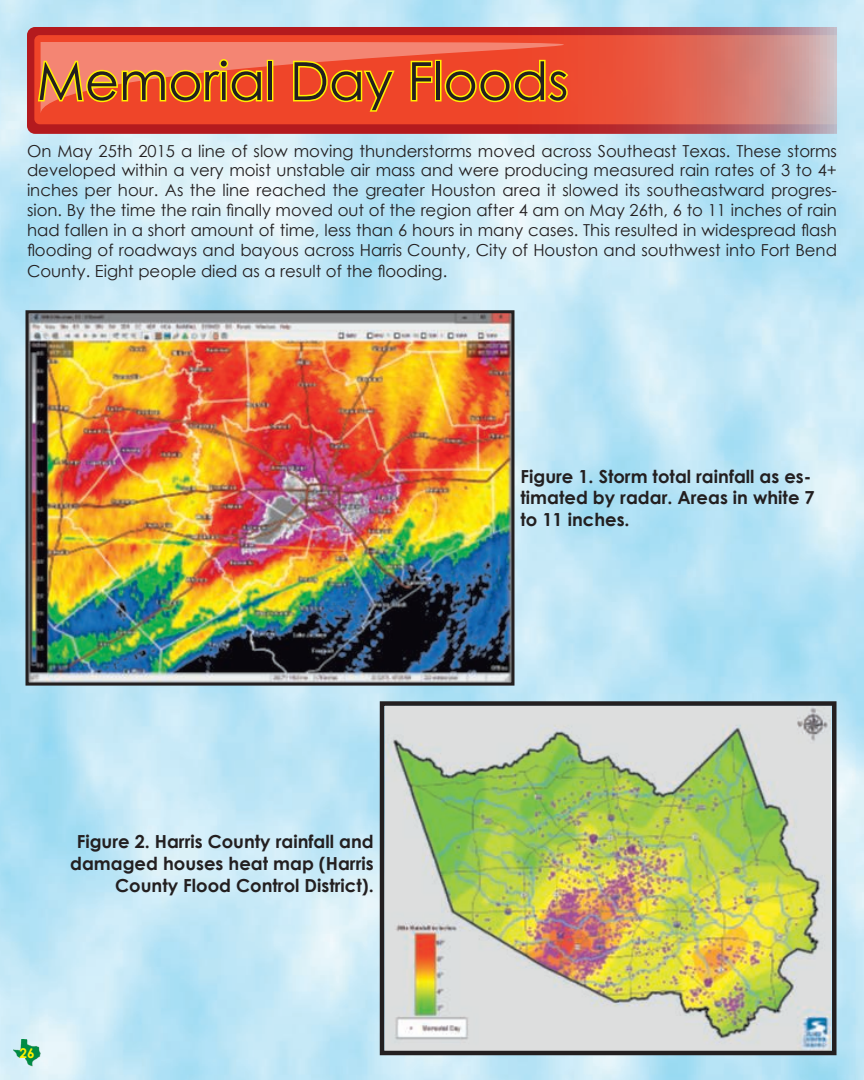
<style>
.page{position:relative;width:864px;height:1080px;background:#fff}
.page>*{position:absolute;margin:0;border:0;box-sizing:border-box;transform-origin:0 0}
.t1{font:52.5px "Century Gothic";color:#231f20}
.t2{font:700 18px/21.6px "Century Gothic";color:#231f20}
.t3{font:16.5px/19.8px "Century Gothic";color:#231f20;text-align:justify}
.t4{font:700 13.5px "Century Gothic";color:#fff101}
</style>
<div class="page">
<img style="left:0;top:0;width:864px;height:1080px">
<img style="left:14px;top:1040px;width:26px;height:26px">
<img style="left:30px;top:314px;width:480px;height:368px">
<div style="left:26px;top:310px;width:488px;height:376px;border:3px solid #231f20"></div>
<img style="left:385px;top:706px;width:446px;height:344px">
<div style="left:380px;top:701px;width:457px;height:354px;border:4px solid #231f20"></div>
<svg style="left:27px;top:27px;width:810px;height:107px;background:#b42e33"></svg>
<svg style="left:34px;top:35px;width:803px;height:89px;background:#e8533c"></svg>
<svg style="left:41px;top:42px;width:823px;height:72px;background:#e47363"></svg>
<svg style="left:36px;top:57px;width:228px;height:47px;background:#f69735"></svg>
<div style="left:267px;top:60px;width:6px;height:41px;border:3px solid #fff101"></div>
<svg style="left:292px;top:59px;width:105px;height:54px;background:#f3781e"></svg>
<svg style="left:409px;top:59px;width:25px;height:44px"></svg>
<div style="left:435px;top:60px;width:7px;height:41px;border:3px solid #fff101"></div>
<svg style="left:443px;top:58px;width:127px;height:46px;background:#f37e1c"></svg>
<h1 class="t1" style="left:37px;top:47px;width:533px">Memorial Day Floods</h1>
<p class="t3" style="left:27px;top:140px;width:812px">On May 25th 2015 a line of slow moving thunderstorms moved across Southeast Texas. These storms developed within a very moist unstable air mass and were producing measured rain rates of 3 to 4+ inches per hour. As the line reached the greater Houston area it slowed its southeastward progres&shy;sion. By the time the rain finally moved out of the region after 4 am on May 26th, 6 to 11 inches of rain had fallen in a short amount of time, less than 6 hours in many cases. This resulted in widespread flash flooding of roadways and bayous across Harris County, City of Houston and southwest into Fort Bend</p>
<p class="t3" style="left:27px;top:261px;width:422px">County. Eight people died as a result of the flooding.</p>
<p class="t2" style="left:70px;top:830px;width:305px;text-align:right">Figure 2. Harris County rainfall and damaged houses heat map (Harris<br>County Flood Control District).</p>
<p class="t4" style="left:19px;top:1044px;width:17px">26</p>
<p class="t2" style="left:521px;top:465px;width:296px">Figure 1. Storm total rainfall as es&shy;timated by radar. Areas in white 7 to 11 inches.</p>
</div>
